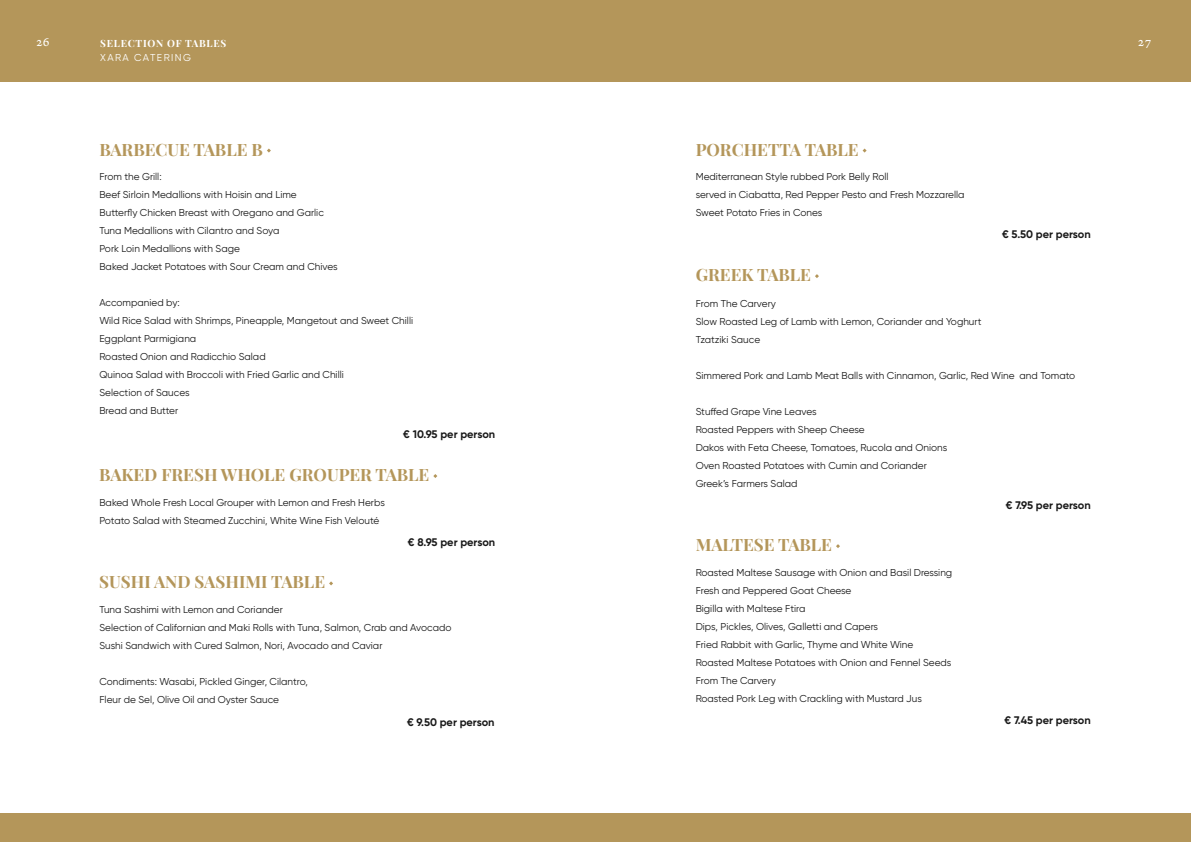
<style>
.page{position:relative;width:1191px;height:842px;background:#fff}
.page>*{position:absolute;margin:0;border:0;box-sizing:border-box;transform-origin:0 0}
.t1{font:700 17px "Playfair Display";color:#b4965a}
.t2{font:14.5px "Adobe Jenson Pro";color:#fff}
.t3{font:700 11px "Gilroy";color:#191919}
.t4{font:10px/18px "Gilroy";color:#191919}
.t5{font:700 10px "Playfair Display";letter-spacing:.075em;color:#fff}
.t6{font:10px "Gilroy";letter-spacing:.14em;color:#fff}
</style>
<div class="page">
<div style="left:0;top:0;width:1191px;height:82px;background:#b4965a"></div>
<div style="left:0;top:813px;width:1191px;height:29px;background:#b4965a"></div>
<svg style="left:267px;top:149px;width:4px;height:4px"></svg>
<svg style="left:433px;top:474px;width:4px;height:4px"></svg>
<svg style="left:329px;top:581px;width:4px;height:4px"></svg>
<svg style="left:815px;top:274px;width:4px;height:4px"></svg>
<svg style="left:836px;top:544px;width:4px;height:4px"></svg>
<h2 class="t2" style="left:36px;top:36px;width:15px">26</h2>
<p class="t5" style="left:100px;top:37px;width:128px">SELECTION OF TABLES</p>
<h2 class="t2" style="left:1138px;top:36px;width:15px">27</h2>
<p class="t6" style="left:100px;top:53px;width:92px">XARA CATERING</p>
<h1 class="t1" style="left:99px;top:140px;width:165px">BARBECUE TABLE B</h1>
<p class="t4" style="left:99px;top:168px;width:240px">From the Grill:<br>Beef Sirloin Medallions with Hoisin and Lime<br>Butterfly Chicken Breast with Oregano and Garlic Tuna Medallions with Cilantro and Soya<br>Pork Loin Medallions with Sage<br>Baked Jacket Potatoes with Sour Cream and Chives</p>
<p class="t4" style="left:99px;top:294px;width:315px">Accompanied by:<br>Wild Rice Salad with Shrimps, Pineapple, Mangetout and Sweet Chilli Eggplant Parmigiana<br>Roasted Onion and Radicchio Salad<br>Quinoa Salad with Broccoli with Fried Garlic and Chilli<br>Selection of Sauces<br>Bread and Butter</p>
<p class="t3" style="left:403px;top:429px;width:93px">€ 10.95 per person</p>
<h1 class="t1" style="left:99px;top:465px;width:332px">BAKED FRESH WHOLE GROUPER TABLE</h1>
<p class="t4" style="left:99px;top:493px;width:287px">Baked Whole Fresh Local Grouper with Lemon and Fresh Herbs<br>Potato Salad with Steamed Zucchini, White Wine Fish Velouté</p>
<h1 class="t1" style="left:99px;top:572px;width:227px">SUSHI AND SASHIMI TABLE</h1>
<p class="t3" style="left:408px;top:537px;width:89px">€ 8.95 per person</p>
<p class="t4" style="left:99px;top:601px;width:353px">Tuna Sashimi with Lemon and Coriander<br>Selection of Californian and Maki Rolls with Tuna, Salmon, Crab and Avocado<br>Sushi Sandwich with Cured Salmon, Nori, Avocado and Caviar</p>
<p class="t4" style="left:99px;top:673px;width:210px">Condiments: Wasabi, Pickled Ginger, Cilantro,<br>Fleur de Sel, Olive Oil and Oyster Sauce</p>
<p class="t3" style="left:407px;top:717px;width:89px">€ 9.50 per person</p>
<h1 class="t1" style="left:695px;top:140px;width:164px">PORCHETTA TABLE</h1>
<p class="t4" style="left:695px;top:168px;width:270px">Mediterranean Style rubbed Pork Belly Roll<br>served in Ciabatta, Red Pepper Pesto and Fresh Mozzarella<br>Sweet Potato Fries in Cones</p>
<h1 class="t1" style="left:695px;top:265px;width:117px">GREEK TABLE</h1>
<p class="t3" style="left:1002px;top:229px;width:90px">€ 5.50 per person</p>
<p class="t4" style="left:695px;top:295px;width:287px">From The Carvery<br>Slow Roasted Leg of Lamb with Lemon, Coriander and Yoghurt<br>Tzatziki Sauce</p>
<p class="t4" style="left:695px;top:367px;width:381px">Simmered Pork and Lamb Meat Balls with Cinnamon, Garlic, Red Wine and Tomato</p>
<p class="t4" style="left:695px;top:403px;width:253px">Stuffed Grape Vine Leaves<br>Roasted Peppers with Sheep Cheese<br>Dakos with Feta Cheese, Tomatoes, Rucola and Onions Oven Roasted Potatoes with Cumin and Coriander Greek’s Farmers Salad</p>
<h1 class="t1" style="left:695px;top:535px;width:138px">MALTESE TABLE</h1>
<p class="t4" style="left:695px;top:564px;width:258px">Roasted Maltese Sausage with Onion and Basil Dressing Fresh and Peppered Goat Cheese<br>Bigilla with Maltese Ftira<br>Dips, Pickles, Olives, Galletti and Capers<br>Fried Rabbit with Garlic, Thyme and White Wine Roasted Maltese Potatoes with Onion and Fennel Seeds From The Carvery<br>Roasted Pork Leg with Crackling with Mustard Jus</p>
<p class="t3" style="left:1006px;top:500px;width:86px">€ 7.95 per person</p>
<p class="t3" style="left:1004px;top:715px;width:88px">€ 7.45 per person</p>
</div>
